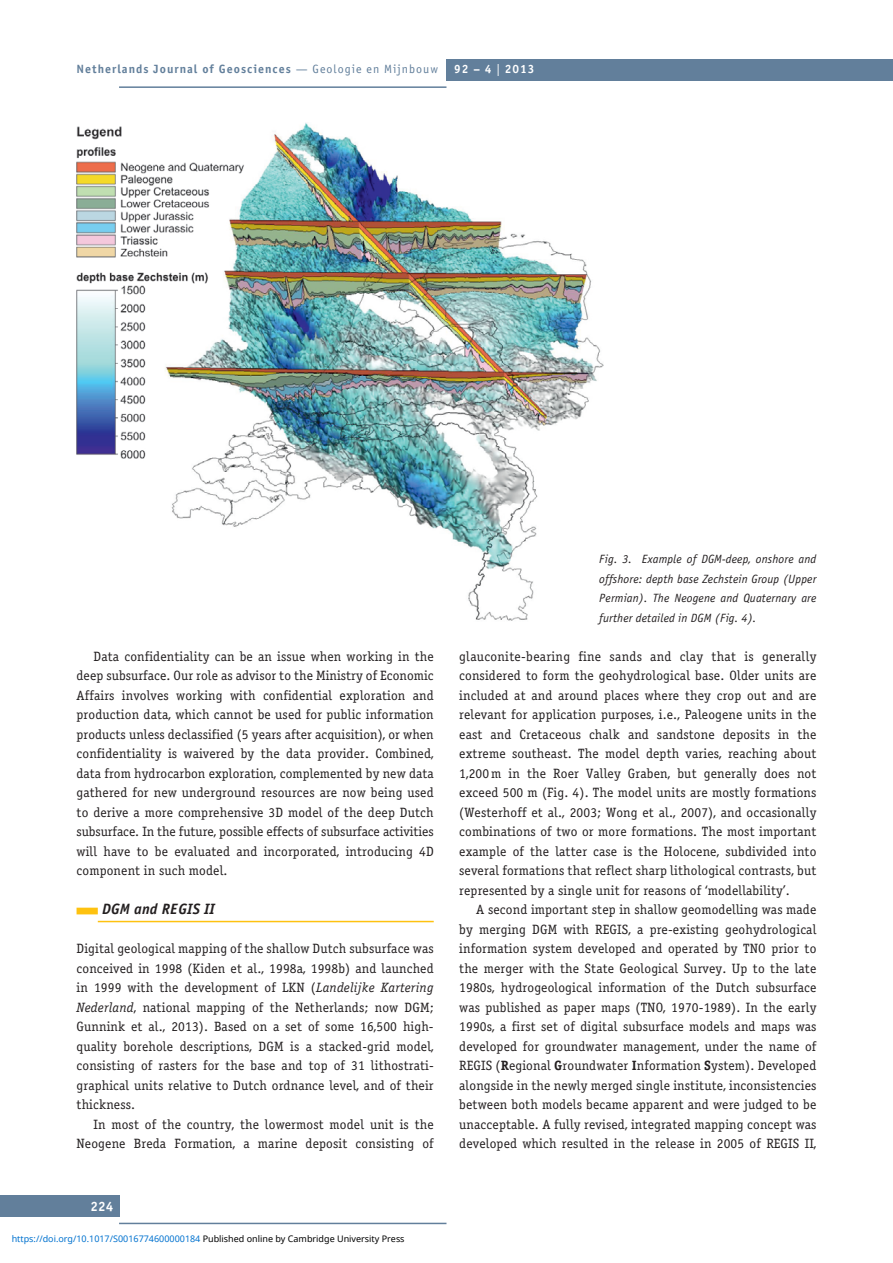
<style>
.page{position:relative;width:893px;height:1263px;background:#fff}
.page>*{position:absolute;margin:0;border:0;box-sizing:border-box;transform-origin:0 0}
.t1{font:italic 15px "Officina Sans Bold ITC";letter-spacing:.01em;color:#231f20}
.t2{font:13.5px/19.5px "Officina Serif Book ITC";letter-spacing:.01em;color:#231f20;text-align:justify}
.t3{font:13.5px "Officina Sans Bold ITC";color:#fff}
.t4{font:italic 12px/19.5px "Officina Sans Book ITC";letter-spacing:.01em;color:#231f20;text-align:justify}
.t5{font:12px "Officina Sans Bold ITC";letter-spacing:.085em;color:#627f9b}
.t6{font:12px "Officina Sans Bold ITC";letter-spacing:.085em;color:#fff}
.t7{font:9px "Noto Sans";color:#0172cf}
.s1{font-family:"Officina Sans Book ITC"}
.s2{font-style:italic}
.s3{color:#000}
.s4{font-family:"Officina Serif Bold ITC"}
</style>
<div class="page">
<div style="left:77px;top:908px;width:21px;height:6px;background:#fec210"></div>
<hr style="left:98px;top:921px;width:336px;height:1px;background:#fec210">
<div style="left:446px;top:60px;width:447px;height:21px;background:#627f9b"></div>
<div style="left:0;top:1196px;width:119px;height:21px;background:#627f9b"></div>
<hr style="left:119px;top:1223px;width:327px;height:1px;background:#627f9b">
<hr style="left:119px;top:86px;width:327px;height:2px;background:#627f9b">
<img style="left:77px;top:123px;width:526px;height:498px">
<p class="t5" style="left:77px;top:65px;width:363px">Netherlands Journal of Geosciences <span class="s1">— Geologie en Mijnbouw</span></p>
<p class="t6" style="left:454px;top:65px;width:82px">92 – 4 <span class="s1">|</span> 2013</p>
<p class="t4" style="left:599px;top:550px;width:219px">Fig. 3. Example of DGM-deep, onshore and offshore: depth base Zechstein Group (Upper Permian). The Neogene and Quaternary are further detailed in DGM (Fig. 4).</p>
<p class="t2" style="left:77px;top:648px;width:359px;text-indent:17px">Data confidentiality can be an issue when working in the deep subsurface. Our role as advisor to the Ministry of Economic Affairs involves working with confidential exploration and production data, which cannot be used for public information products unless declassified (5 years after acquisition), or when confidentiality is waivered by the data provider. Combined, data from hydrocarbon exploration, complemented by new data gathered for new underground resources are now being used to derive a more comprehensive 3D model of the deep Dutch subsurface. In the future, possible effects of subsurface activities will have to be evaluated and incorporated, introducing 4D component in such model.</p>
<p class="t1" style="left:102px;top:903px;width:114px">DGM and REGIS II</p>
<p class="t2" style="left:77px;top:940px;width:359px">Digital geological mapping of the shallow Dutch subsurface was conceived in 1998 (Kiden et al., 1998a, 1998b) and launched in 1999 with the development of LKN (<span class="s2">Landelijke Kartering Nederland</span>, national mapping of the Netherlands; now DGM; Gunnink et al., 2013). Based on a set of some 16,500 high&shy;quality borehole descriptions, DGM is a stacked-grid model, consisting of rasters for the base and top of 31 lithostrati - graphical units relative to Dutch ordnance level, and of their thickness.</p>
<p class="t2" style="left:77px;top:1116px;width:359px;text-align:right">In most of the country, the lowermost model unit is the<br>Neogene Breda Formation, a marine deposit consisting of</p>
<p class="t3" style="left:90px;top:1201px;width:24px">224</p>
<p class="t7" style="left:12px;top:1232px;width:394px">https://doi.org/10.1017/S0016774600000184 <span class="s3">Published online by Cambridge University Press</span></p>
<p class="t2" style="left:459px;top:648px;width:359px">glauconite-bearing fine sands and clay that is generally considered to form the geohydrological base. Older units are included at and around places where they crop out and are relevant for application purposes, i.e., Paleogene units in the east and Cretaceous chalk and sandstone deposits in the extreme southeast. The model depth varies, reaching about 1,200 m in the Roer Valley Graben, but generally does not exceed 500 m (Fig. 4). The model units are mostly formations (Westerhoff et al., 2003; Wong et al., 2007), and occasionally combinations of two or more formations. The most important example of the latter case is the Holocene, subdivided into several formations that reflect sharp lithological contrasts, but represented by a single unit for reasons of ‘modellability’.</p>
<p class="t2" style="left:459px;top:901px;width:359px;text-indent:17px">A second important step in shallow geomodelling was made by merging DGM with REGIS, a pre-existing geohydrological information system developed and operated by TNO prior to the merger with the State Geological Survey. Up to the late 1980s, hydrogeological information of the Dutch subsurface was published as paper maps (TNO, 1970-1989). In the early 1990s, a first set of digital subsurface models and maps was developed for groundwater management, under the name of REGIS (<span class="s4">R</span>egional <span class="s4">G</span>roundwater <span class="s4">I</span>nformation <span class="s4">S</span>ystem). Developed alongside in the newly merged single institute, inconsistencies between both models became apparent and were judged to be unacceptable. A fully revised, integrated mapping concept was developed which resulted in the release in 2005 of REGIS II,</p>
</div>
